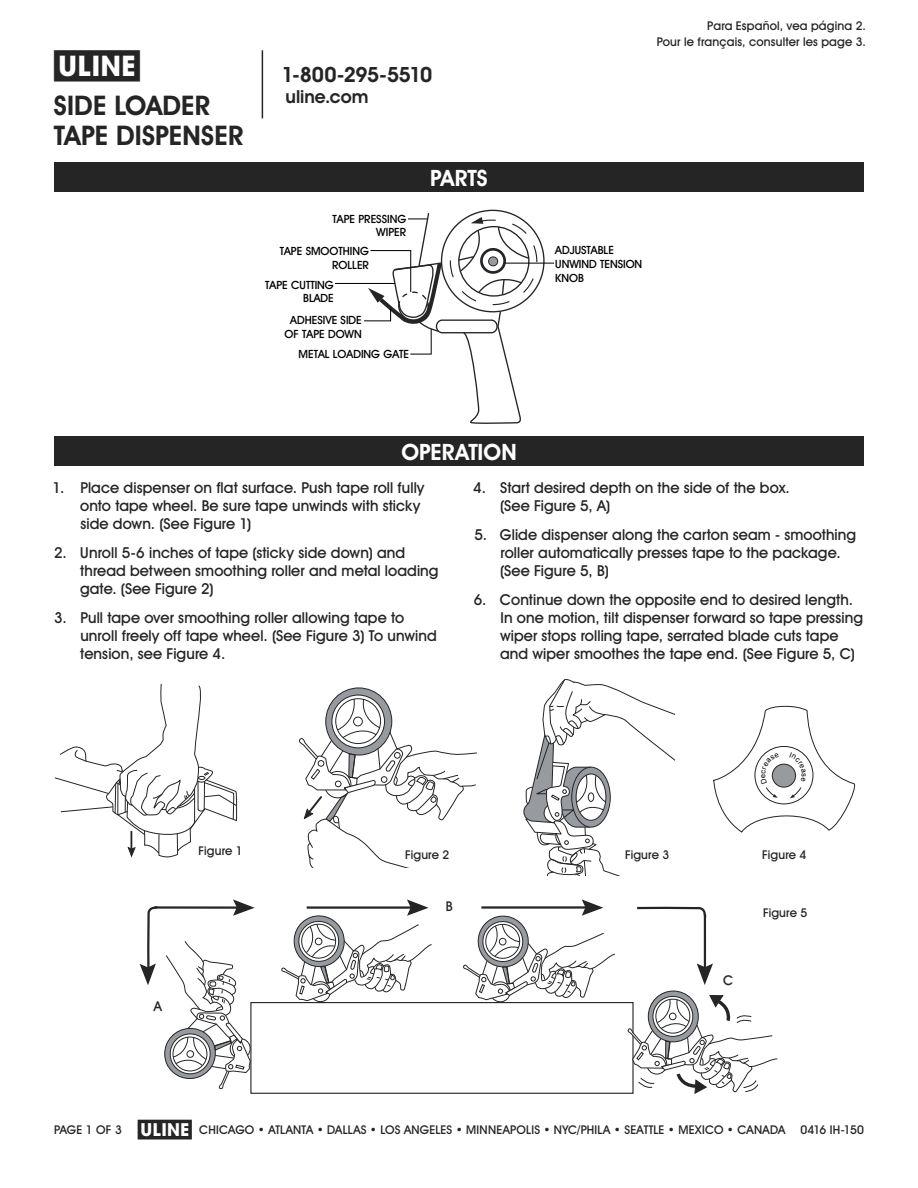
<style>
.page{position:relative;width:918px;height:1188px;background:#fff}
.page>*{position:absolute;margin:0;border:0;box-sizing:border-box;transform-origin:0 0}
.t1{font:700 28.5px "Uline Two Knine";color:#252525}
.t2{font:700 27px/30px "Uline Two Knine";letter-spacing:.005em;color:#252525}
.t3{font:700 22.5px "Uline Two Knine";color:#fff}
.t4{font:700 21px "Uline Two Knine";letter-spacing:-.02em;color:#252525}
.t5{font:700 18px "Uline Two Knine";color:#252525}
.t6{font:15px/18px "Uline Two Knine";letter-spacing:.005em;color:#252525}
.t7{font:500 13.5px "Uline";color:#252527}
.t8{font:12px/16.8px "Uline Two Knine";letter-spacing:.015em;color:#252525;text-align:right}
.t9{font:12px "Uline Two Knine";letter-spacing:-.03em;color:#252525}
.t10{font:500 11.4px/13.6px "Uline";color:#010102;text-align:right}
.s1{font-size:18px}
</style>
<div class="page">
<hr style="left:262px;top:50px;width:1px;height:68px;background:#252525">
<div style="left:54px;top:436px;width:810px;height:30px;background:#252525"></div>
<div style="left:54px;top:162px;width:810px;height:30px;background:#252525"></div>
<div style="left:250px;top:1002px;width:384px;height:92px;border:1px solid #252527"></div>
<svg style="left:281px;top:899px;width:151px;height:105px"></svg>
<svg style="left:463px;top:899px;width:152px;height:105px"></svg>
<svg style="left:628px;top:995px;width:150px;height:99px"></svg>
<hr style="left:704px;top:914px;width:2px;height:54px;background:#252527">
<svg style="left:697px;top:963px;width:16px;height:22px"></svg>
<svg style="left:637px;top:906px;width:70px;height:14px"></svg>
<svg style="left:140px;top:899px;width:115px;height:191px"></svg>
<svg style="left:54px;top:684px;width:184px;height:174px"></svg>
<svg style="left:326px;top:688px;width:66px;height:67px"></svg>
<svg style="left:299px;top:699px;width:178px;height:169px"></svg>
<svg style="left:524px;top:679px;width:151px;height:197px"></svg>
<div style="left:436px;top:319px;width:62px;height:14px;border:1px solid #252527;border-radius:6px"></div>
<svg style="left:450px;top:217px;width:87px;height:207px"></svg>
<hr style="left:335px;top:283px;width:60px;height:1px;background:#010102">
<svg style="left:364px;top:213px;width:80px;height:142px"></svg>
<hr style="left:505px;top:263px;width:49px;height:1px;background:#010102">
<svg style="left:713px;top:705px;width:143px;height:128px"></svg>
<h1 class="t1" style="left:54px;top:49px;width:87px">π</h1>
<h2 class="t2" style="left:54px;top:90px;width:191px">SIDE LOADER<br>TAPE DISPENSER</h2>
<h3 class="t4" style="left:281px;top:62px;width:152px">1-800-295-5510</h3>
<p class="t5" style="left:285px;top:86px;width:84px">uline.com</p>
<p class="t10" style="left:333px;top:212px;width:75px">TAPE PRESSING<br>WIPER</p>
<p class="t10" style="left:280px;top:244px;width:91px">TAPE SMOOTHING<br>ROLLER</p>
<p class="t10" style="left:265px;top:278px;width:70px">TAPE CUTTING<br>BLADE</p>
<p class="t10" style="left:285px;top:313px;width:79px;text-align:center">ADHESIVE SIDE<br>OF TAPE DOWN</p>
<p class="t10" style="left:299px;top:347px;width:112px">METAL LOADING GATE</p>
<h3 class="t3" style="left:430px;top:164px;width:59px">PARTS</h3>
<h3 class="t3" style="left:401px;top:438px;width:117px">OPERATION</h3>
<p class="t8" style="left:657px;top:17px;width:211px">Para Español, vea página 2.<br>Pour le français, consulter les page 3.</p>
<p class="t10" style="left:555px;top:243px;width:89px;text-align:left">ADJUSTABLE<br>UNWIND TENSION<br>KNOB</p>
<p class="t6" style="left:80px;top:479px;width:346px;text-indent:-28px">1. Place dispenser on flat surface. Push tape roll fully onto tape wheel. Be sure tape unwinds with sticky side down. (See Figure 1)</p>
<p class="t6" style="left:80px;top:544px;width:360px;text-indent:-26px">2. Unroll 5-6 inches of tape (sticky side down) and thread between smoothing roller and metal loading gate. (See Figure 2)</p>
<p class="t6" style="left:80px;top:608px;width:358px;text-indent:-26px">3. Pull tape over smoothing roller allowing tape to unroll freely off tape wheel. (See Figure 3) To unwind tension, see Figure 4.</p>
<p class="t6" style="left:500px;top:479px;width:291px;text-indent:-27px">4. Start desired depth on the side of the box. (See Figure 5, A)</p>
<p class="t6" style="left:500px;top:526px;width:358px;text-indent:-26px">5. Glide dispenser along the carton seam - smoothing roller automatically presses tape to the package. (See Figure 5, B)</p>
<p class="t6" style="left:500px;top:590px;width:364px;text-indent:-26px">6. Continue down the opposite end to desired length.<br>In one motion, tilt dispenser forward so tape pressing wiper stops rolling tape, serrated blade cuts tape and wiper smoothes the tape end. (See Figure 5, C)</p>
<p class="t8" style="left:199px;top:843px;width:46px">Figure 1</p>
<p class="t8" style="left:405px;top:847px;width:46px">Figure 2</p>
<p class="t8" style="left:625px;top:846px;width:46px">Figure 3</p>
<p class="t8" style="left:762px;top:846px;width:46px">Figure 4</p>
<p class="t7" style="left:154px;top:998px;width:10px">A</p>
<p class="t7" style="left:446px;top:898px;width:8px">B</p>
<p class="t7" style="left:723px;top:972px;width:12px">C</p>
<p class="t8" style="left:763px;top:904px;width:46px">Figure 5</p>
<p class="t8" style="left:138px;top:1121px;width:649px"><span class="s1">π</span> CHICAGO • ATLANTA • DALLAS • LOS ANGELES • MINNEAPOLIS • NYC/PHILA • SEATTLE • MEXICO • CANADA</p>
<p class="t8" style="left:54px;top:1121px;width:69px">PAGE 1 OF 3</p>
<p class="t9" style="left:801px;top:1122px;width:65px">0416 IH-150</p>
</div>
